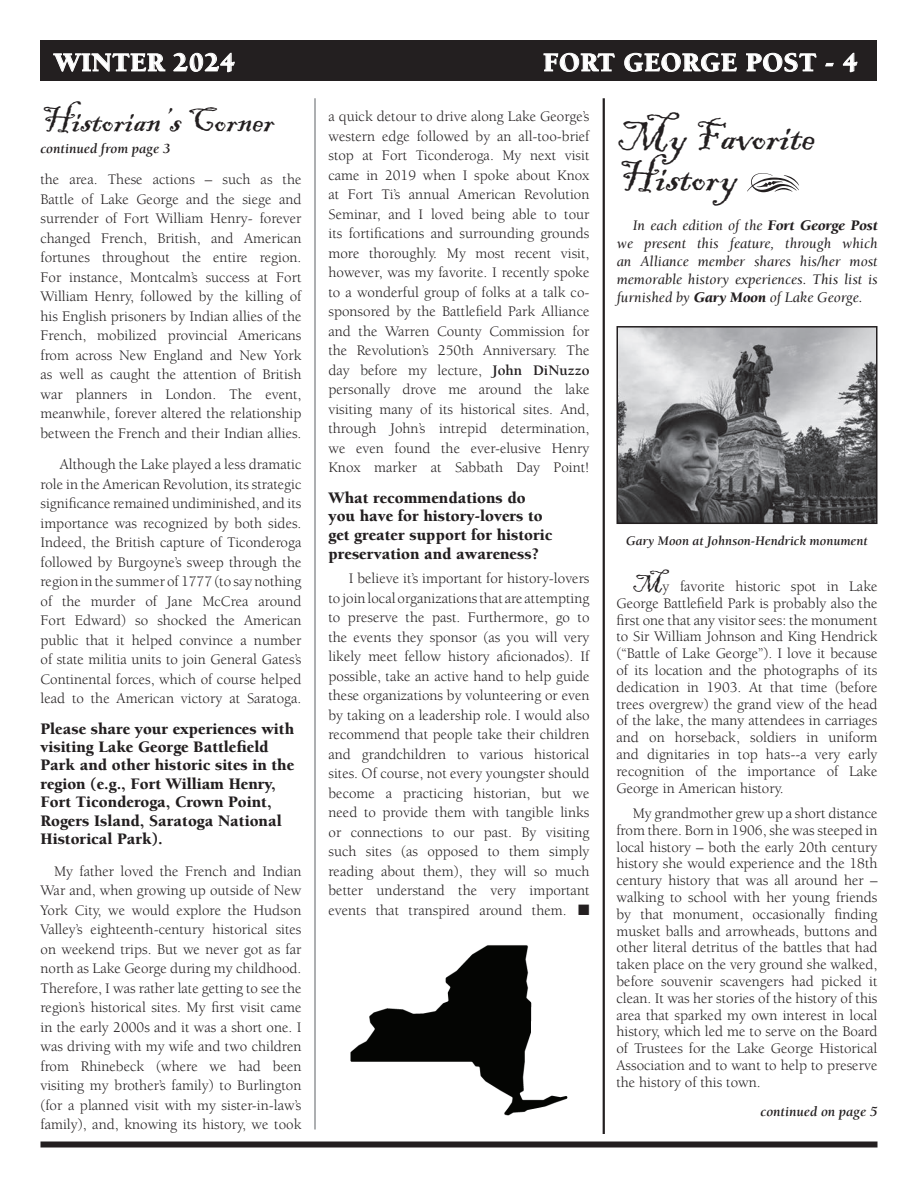
<style>
.page{position:relative;width:918px;height:1188px;background:#fff}
.page>*{position:absolute;margin:0;border:0;box-sizing:border-box;transform-origin:0 0}
.t1{font:43.5px/40.3px "Blackadder ITC";color:#231f20}
.t2{font:36px "Blackadder ITC";color:#231f20}
.t3{font:900 27px "Berkeley";letter-spacing:.025em;color:#fff}
.t4{font:900 16.5px/18.5px "Berkeley";color:#231f20}
.t5{font:15px/19.5px "Berkeley";color:#231f20;text-align:justify}
.t6{font:italic 15px/18px "Berkeley";color:#231f20;text-align:justify}
.t7{font:italic 700 14.25px "Berkeley";color:#231f20}
.t8{font:italic 700 13.5px "Berkeley";color:#231f20}
.s1{font-weight:700}
.s2{font-weight:900}
.s3{font-family:"Blackadder ITC";font-size:25.5px}
</style>
<div class="page">
<div style="left:40px;top:40px;width:838px;height:41px;background:#231f20"></div>
<svg style="left:53px;top:53px;width:112px;height:19px"></svg>
<svg style="left:173px;top:53px;width:62px;height:19px"></svg>
<svg style="left:544px;top:53px;width:71px;height:19px"></svg>
<svg style="left:624px;top:53px;width:113px;height:19px"></svg>
<svg style="left:746px;top:53px;width:71px;height:19px"></svg>
<svg style="left:825px;top:63px;width:9px;height:4px"></svg>
<svg style="left:843px;top:53px;width:14px;height:19px"></svg>
<div style="left:40px;top:1142px;width:838px;height:6px;background:#231f20"></div>
<hr style="left:314px;top:98px;width:2px;height:1032px;background:#939598">
<hr style="left:603px;top:98px;width:2px;height:1036px;background:#231f20">
<img style="left:619px;top:329px;width:256px;height:192px">
<div style="left:616px;top:326px;width:262px;height:198px;border:2px solid #231f20"></div>
<img style="left:350px;top:945px;width:218px;height:171px">
<h3 class="t3" style="left:54px;top:48px;width:183px">WINTER 2024</h3>
<h3 class="t3" style="left:543px;top:48px;width:316px">FORT GEORGE POST - 4</h3>
<h2 class="t2" style="left:40px;top:98px;width:235px">Historian’s Corner</h2>
<p class="t7" style="left:40px;top:141px;width:131px">continued from page 3</p>
<p class="t5" style="left:40px;top:170px;width:263px">the area. These actions – such as the Battle of Lake George and the siege and surrender of Fort William Henry- forever changed French, British, and American fortunes throughout the entire region.<br>For instance, Montcalm’s success at Fort William Henry, followed by the killing of his English prisoners by Indian allies of the French, mobilized provincial Americans from across New England and New York as well as caught the attention of British war planners in London. The event, meanwhile, forever altered the relationship between the French and their Indian allies.</p>
<p class="t5" style="left:40px;top:455px;width:263px;text-indent:19px">Although the Lake played a less dramatic role in the American Revolution, its strategic significance remained undiminished, and its importance was recognized by both sides.<br>Indeed, the British capture of Ticonderoga followed by Burgoyne’s sweep through the region in the summer of 1777 (to say nothing of the murder of Jane McCrea around Fort Edward) so shocked the American public that it helped convince a number of state militia units to join General Gates’s Continental forces, which of course helped lead to the American victory at Saratoga.</p>
<p class="t4" style="left:40px;top:719px;width:255px">Please share your experiences with visiting Lake George Battlefield<br>Park and other historic sites in the region (e.g., Fort William Henry,<br>Fort Ticonderoga, Crown Point,<br>Rogers Island, Saratoga National<br>Historical Park).</p>
<p class="t5" style="left:40px;top:862px;width:263px;text-indent:14px">My father loved the French and Indian War and, when growing up outside of New York City, we would explore the Hudson Valley’s eighteenth-century historical sites on weekend trips. But we never got as far north as Lake George during my childhood.<br>Therefore, I was rather late getting to see the region’s historical sites. My first visit came in the early 2000s and it was a short one. I was driving with my wife and two children from Rhinebeck (where we had been visiting my brother’s family) to Burlington (for a planned visit with my sister-in-law’s family), and, knowing its history, we took</p>
<p class="t5" style="left:329px;top:107px;width:263px">a quick detour to drive along Lake George’s western edge followed by an all-too-brief stop at Fort Ticonderoga. My next visit came in 2019 when I spoke about Knox at Fort Ti’s annual American Revolution Seminar, and I loved being able to tour its fortifications and surrounding grounds more thoroughly. My most recent visit, however, was my favorite. I recently spoke to a wonderful group of folks at a talk co&shy;sponsored by the Battlefield Park Alliance and the Warren County Commission for the Revolution’s 250th Anniversary. The day before my lecture, <span class="s1">John DiNuzzo </span>personally drove me around the lake visiting many of its historical sites. And, through John’s intrepid determination, we even found the ever-elusive Henry Knox marker at Sabbath Day Point!</p>
<p class="t4" style="left:328px;top:489px;width:225px">What recommendations do you have for history-lovers to get greater support for historic preservation and awareness?</p>
<p class="t5" style="left:328px;top:569px;width:263px;text-indent:20px">I believe it’s important for history-lovers to join local organizations that are attempting to preserve the past. Furthermore, go to the events they sponsor (as you will very likely meet fellow history aficionados). If possible, take an active hand to help guide these organizations by volunteering or even by taking on a leadership role. I would also recommend that people take their children and grandchildren to various historical sites. Of course, not every youngster should become a practicing historian, but we need to provide them with tangible links or connections to our past. By visiting such sites (as opposed to them simply reading about them), they will so much better understand the very important events that transpired around them. ■</p>
<h1 class="t1" style="left:617px;top:118px;width:199px">My Favorite<br>History</h1>
<p class="t6" style="left:617px;top:216px;width:263px;text-indent:16px">In each edition of the <span class="s2">Fort George Post </span>we present this feature, through which an Alliance member shares his/her most memorable history experiences. This list is furnished by <span class="s2">Gary Moon</span> of Lake George.</p>
<p class="t8" style="left:626px;top:534px;width:243px">Gary Moon at Johnson-Hendrick monument</p>
<p class="t5" style="left:616px;top:578px;width:263px;line-height:16.8px;text-indent:16px"><span class="s3">M</span>y favorite historic spot in Lake George Battlefield Park is probably also the first one that any visitor sees: the monument to Sir William Johnson and King Hendrick (“Battle of Lake George”). I love it because of its location and the photographs of its dedication in 1903. At that time (before trees overgrew) the grand view of the head of the lake, the many attendees in carriages and on horseback, soldiers in uniform and dignitaries in top hats--a very early recognition of the importance of Lake George in American history.</p>
<p class="t5" style="left:616px;top:805px;width:263px;line-height:16.8px;text-indent:16px">My grandmother grew up a short distance from there. Born in 1906, she was steeped in local history – both the early 20th century history she would experience and the 18th century history that was all around her – walking to school with her young friends by that monument, occasionally finding musket balls and arrowheads, buttons and other literal detritus of the battles that had taken place on the very ground she walked, before souvenir scavengers had picked it clean. It was her stories of the history of this area that sparked my own interest in local history, which led me to serve on the Board of Trustees for the Lake George Historical Association and to want to help to preserve the history of this town.</p>
<p class="t7" style="left:761px;top:1104px;width:118px">continued on page 5</p>
</div>
